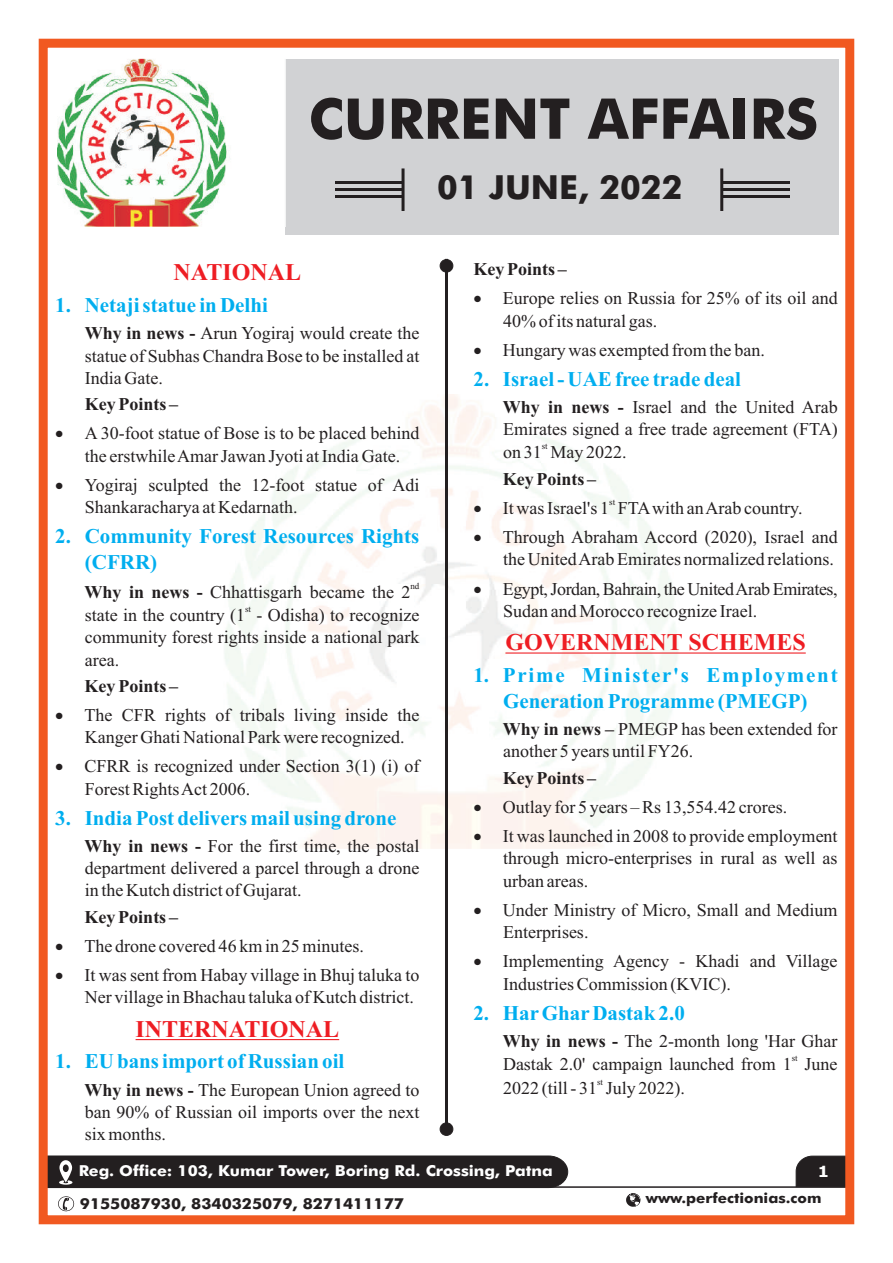
<style>
.page{position:relative;width:893px;height:1263px;background:#fff}
.page>*{position:absolute;margin:0;border:0;box-sizing:border-box;transform-origin:0 0}
.t1{font:500 56.25px "Futura BT";color:#231f20}
.t2{font:500 33.15px "Futura BT";color:#231f20}
.t3{font:700 24px "Times New Roman";color:#ee1d23}
.t4{font:700 21px/26px "Times New Roman";color:#00aeef}
.t5{font:18px/22.4px "Times New Roman";color:#231f20}
.t6{font:700 18px "Times New Roman";color:#231f20}
.t7{font:18px "Times New Roman";letter-spacing:-.025em;color:#231f20}
.t8{font:18px "Symbol";color:#231f20}
.t9{font:700 15.45px "Tahoma";color:#fff;scale:1.07 1}
.t10{font:500 15.15px "Futura BT";color:#fff;scale:1.07 1}
.t11{font:500 15.15px "Futura BT";color:#231f20;scale:1.07 1}
.t12{font:500 14.25px "Futura BT";color:#231f20;scale:1.07 1}
.t13{font:9px "Times New Roman";color:#231f20}
.s1{font-weight:700}
</style>
<div class="page">
<hr style="left:136px;top:1039px;width:203px;height:1px;background:#ee1d23">
<hr style="left:505px;top:652px;width:301px;height:2px;background:#ee1d23">
<hr style="left:445px;top:259px;width:3px;height:866px;background:#231f20">
<div style="left:440px;top:259px;width:13px;height:13px;background:#231f20;border:1px solid #231f20;border-radius:50%"></div>
<div style="left:440px;top:1122px;width:13px;height:14px;background:#231f20;border:1px solid #231f20;border-radius:50%"></div>
<div style="left:286px;top:59px;width:553px;height:175px;background:#d1d2d4"></div>
<img style="left:58px;top:59px;width:228px;height:168px">
<hr style="left:722px;top:181px;width:67px;height:3px;background:#231f20">
<hr style="left:722px;top:189px;width:67px;height:2px;background:#231f20">
<hr style="left:722px;top:196px;width:67px;height:2px;background:#231f20">
<hr style="left:720px;top:168px;width:3px;height:43px;background:#231f20">
<hr style="left:335px;top:181px;width:68px;height:3px;background:#231f20">
<hr style="left:335px;top:189px;width:68px;height:2px;background:#231f20">
<hr style="left:335px;top:196px;width:68px;height:2px;background:#231f20">
<hr style="left:402px;top:168px;width:3px;height:43px;background:#231f20">
<hr style="left:41px;top:1186px;width:811px;height:2px;background:#231f20">
<div style="left:49px;top:1156px;width:519px;height:32px;background:#231f20"></div>
<svg style="left:58px;top:1196px;width:16px;height:15px"></svg>
<svg style="left:626px;top:1193px;width:14px;height:14px"></svg>
<svg style="left:796px;top:1156px;width:48px;height:30px"></svg>
<div style="left:39px;top:39px;width:815px;height:1185px;border:9px solid #f15921"></div>
<h1 class="t1" style="left:308px;top:96px;width:511px">CURRENT AFFAIRS</h1>
<h2 class="t2" style="left:437px;top:174px;width:247px">01 JUNE, 2022</h2>
<p class="t6" style="left:473px;top:263px;width:95px">Key Points –</p>
<p class="t5" style="left:503px;top:289px;width:336px;text-indent:-30px">•Europe relies on Russia for 25% of its oil and<br>40% of its natural gas.</p>
<h3 class="t3" style="left:174px;top:264px;width:129px">NATIONAL</h3>
<p class="t4" style="left:55px;top:294px;width:214px">1. Netaji statue in Delhi</p>
<p class="t5" style="left:85px;top:324px;width:336px"><span class="s1">Why in news -</span> Arun Yogiraj would create the</p>
<p class="t5" style="left:473px;top:340px;width:293px">•Hungary was exempted from the ban.</p>
<p class="t5" style="left:85px;top:346px;width:336px">statue of Subhas Chandra Bose to be installed at<br>India Gate.</p>
<p class="t6" style="left:85px;top:398px;width:95px">Key Points –</p>
<p class="t5" style="left:503px;top:397px;width:336px"><span class="s1">Why in news -</span> Israel and the United Arab</p>
<p class="t5" style="left:55px;top:424px;width:366px">•A 30-foot statue of Bose is to be placed behind</p>
<p class="t5" style="left:503px;top:420px;width:336px">Emirates signed a free trade agreement (FTA)</p>
<p class="t13" style="left:542px;top:443px;width:8px">st</p>
<p class="t5" style="left:503px;top:443px;width:125px">on 31 May 2022.</p>
<p class="t4" style="left:473px;top:368px;width:269px">2. Israel - UAE free trade deal</p>
<p class="t5" style="left:85px;top:446px;width:317px">the erstwhile Amar Jawan Jyoti at India Gate.</p>
<p class="t5" style="left:55px;top:475px;width:51px">•Y</p>
<p class="t6" style="left:503px;top:473px;width:95px">Key Points –</p>
<p class="t5" style="left:96px;top:475px;width:325px">ogiraj sculpted the 12-foot statue of Adi</p>
<p class="t13" style="left:609px;top:499px;width:8px">st</p>
<p class="t5" style="left:85px;top:498px;width:214px">Shankaracharya at Kedarnath.</p>
<p class="t5" style="left:473px;top:498px;width:331px">•It was Israel's 1 FTAwith an Arab country.</p>
<p class="t5" style="left:473px;top:528px;width:366px;text-align:right">•Through Abraham Accord (2020), Israel and the United Arab Emirates normalized relations.</p>
<p class="t5" style="left:85px;top:582px;width:327px"><span class="s1">Why in news -</span> Chhattisgarh became the 2</p>
<p class="t13" style="left:410px;top:582px;width:10px">nd</p>
<p class="t7" style="left:473px;top:582px;width:366px">•Egypt, Jordan, Bahrain, the UnitedArab Emirates,</p>
<p class="t13" style="left:245px;top:606px;width:8px">st</p>
<p class="t5" style="left:503px;top:601px;width:256px">Sudan and Morocco recognize Irael.</p>
<p class="t4" style="left:85px;top:525px;width:336px;text-indent:-30px">2. Community Forest Resources Rights (CFRR)</p>
<p class="t5" style="left:85px;top:605px;width:336px;text-align:justify">state in the country (1 - Odisha) to recognize community forest rights inside a national park area.</p>
<p class="t6" style="left:85px;top:680px;width:95px">Key Points –</p>
<p class="t5" style="left:55px;top:705px;width:366px">•The CFR rights of tribals living inside the</p>
<h3 class="t3" style="left:505px;top:634px;width:302px">GOVERNMENT SCHEMES</h3>
<p class="t4" style="left:473px;top:664px;width:366px;text-align:center">1. Prime Minister's Employment<br>Generation Programme (PMEGP)</p>
<p class="t5" style="left:503px;top:720px;width:336px"><span class="s1">Why in news –</span> PMEGP has been extended for</p>
<p class="t5" style="left:85px;top:728px;width:321px">Kanger Ghati National Park were recognized.</p>
<p class="t5" style="left:503px;top:742px;width:192px">another 5 years until FY26.</p>
<p class="t5" style="left:85px;top:757px;width:336px">CFRR is recognized under Section 3(1) (i) of</p>
<p class="t8" style="left:55px;top:760px;width:51px">•</p>
<p class="t6" style="left:503px;top:772px;width:95px">Key Points –</p>
<p class="t5" style="left:85px;top:779px;width:167px">Forest Rights Act 2006.</p>
<p class="t5" style="left:473px;top:797px;width:315px">•Outlay for 5 years – Rs 13,554.42 crores.</p>
<p class="t5" style="left:473px;top:826px;width:366px">•It was launched in 2008 to provide employment</p>
<p class="t4" style="left:55px;top:807px;width:343px">3. India Post delivers mail using drone</p>
<p class="t5" style="left:85px;top:836px;width:336px"><span class="s1">Why in news -</span> For the first time, the postal</p>
<p class="t5" style="left:503px;top:849px;width:336px">through micro-enterprises in rural as well as</p>
<p class="t5" style="left:85px;top:859px;width:336px">department delivered a parcel through a drone</p>
<p class="t5" style="left:503px;top:871px;width:87px">urban areas.</p>
<p class="t5" style="left:85px;top:881px;width:218px">in the Kutch district of Gujarat.</p>
<p class="t8" style="left:55px;top:939px;width:51px">•</p>
<p class="t6" style="left:85px;top:911px;width:95px">Key Points –</p>
<p class="t5" style="left:85px;top:936px;width:281px">The drone covered 46 km in 25 minutes.</p>
<p class="t5" style="left:473px;top:900px;width:366px">•Under Ministry of Micro, Small and Medium</p>
<p class="t5" style="left:503px;top:923px;width:87px">Enterprises.</p>
<p class="t5" style="left:473px;top:952px;width:366px">•Implementing Agency - Khadi and Village</p>
<p class="t5" style="left:85px;top:965px;width:336px">It was sent from Habay village in Bhuj taluka to</p>
<p class="t8" style="left:55px;top:968px;width:51px">•</p>
<p class="t5" style="left:503px;top:974px;width:229px">Industries Commission (KVIC).</p>
<p class="t5" style="left:85px;top:988px;width:331px">Ner village in Bhachau taluka of Kutch district.</p>
<p class="t4" style="left:473px;top:1002px;width:213px">2. HarGharDastak 2.0</p>
<h3 class="t3" style="left:136px;top:1020px;width:205px">INTERNATIONAL</h3>
<p class="t5" style="left:503px;top:1031px;width:336px"><span class="s1">Why in news -</span> The 2-month long 'Har Ghar</p>
<p class="t13" style="left:792px;top:1055px;width:8px">st</p>
<p class="t5" style="left:503px;top:1055px;width:336px">Dastak 2.0' campaign launched from 1 June</p>
<p class="t13" style="left:597px;top:1078px;width:8px">st</p>
<p class="t4" style="left:55px;top:1051px;width:291px">1. EU bans import of Russian oil</p>
<p class="t5" style="left:85px;top:1080px;width:336px"><span class="s1">Why in news -</span> The European Union agreed to</p>
<p class="t5" style="left:503px;top:1078px;width:183px">2022 (till - 31 July 2022).</p>
<p class="t5" style="left:85px;top:1102px;width:336px">ban 90% of Russian oil imports over the next six months.</p>
<p class="t10" style="left:79px;top:1165px;width:444px">Reg. Office: 103, Kumar Tower, Boring Rd. Crossing, Patna</p>
<p class="t11" style="left:80px;top:1197px;width:304px">9155087930, 8340325079, 8271411177</p>
<p class="t12" style="left:646px;top:1192px;width:166px">www.perfectionias.com</p>
<p class="t9" style="left:818px;top:1165px;width:11px">1</p>
</div>
